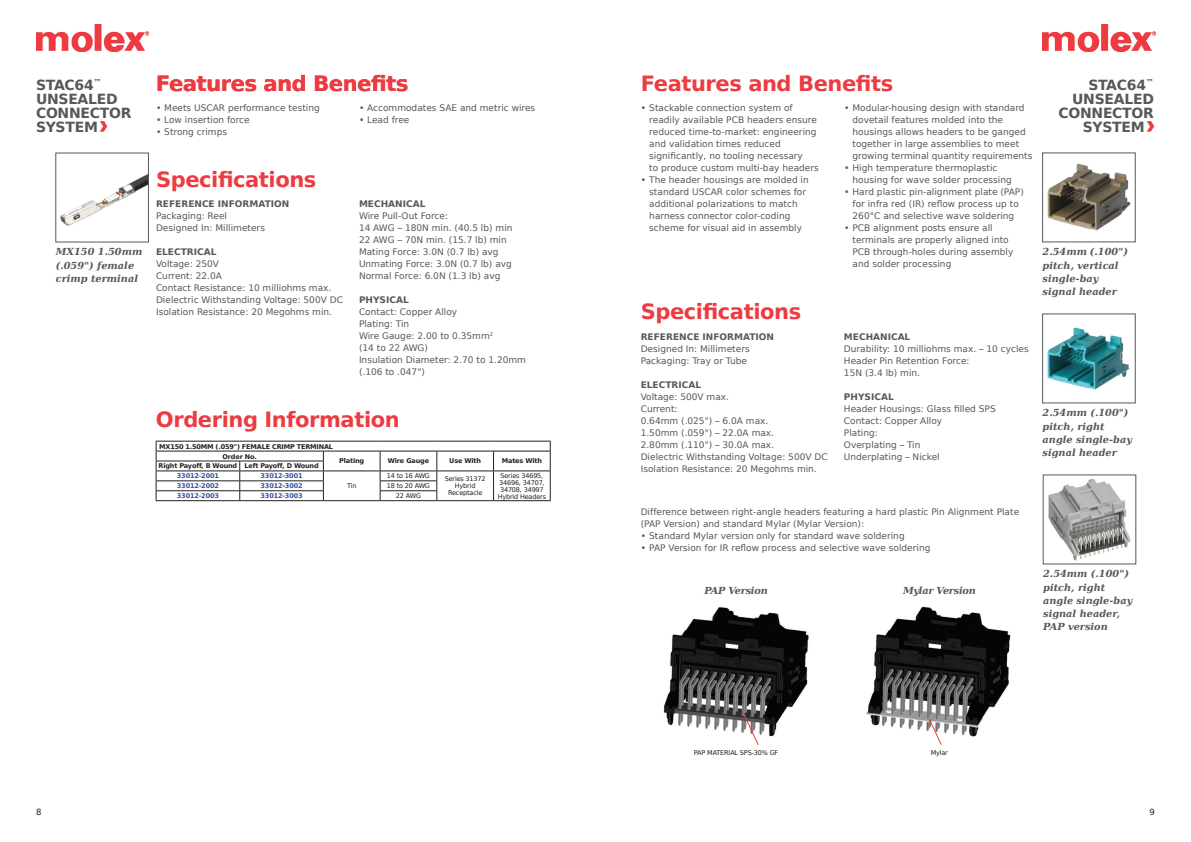
<style>
.page{position:relative;width:1191px;height:842px;background:#fff}
.page>*{position:absolute;margin:0;border:0;box-sizing:border-box;transform-origin:0 0}
.t1{font:700 21px "Bitstream Vera Sans";letter-spacing:-.02em;color:#ee3a41}
.t2{font:700 14px/14px "Bitstream Vera Sans";letter-spacing:-.02em;color:#57585a}
.t3{font:italic 700 9.8px/13.2px "DejaVu Serif";color:#57585a}
.t4{font:italic 700 9.8px "DejaVu Serif";letter-spacing:-.025em;color:#57585a}
.t5{font:9px/12px "Bitstream Vera Sans";color:#57585a}
.t6{font:700 9px "Bitstream Vera Sans";color:#57585a}
.t7{font:8.5px "Bitstream Vera Sans";color:#231f20}
.t8{font:6.5px/7px "Bitstream Vera Sans";letter-spacing:-.025em;color:#231f20;text-align:center}
.t9{font:700 6.5px/9.9px "Bitstream Vera Sans";letter-spacing:-.025em;color:#231f20}
.t10{font:700 6.5px "Bitstream Vera Sans";letter-spacing:-.025em;color:#3651a3}
</style>
<div class="page">
<img style="left:1048px;top:478px;width:83px;height:83px">
<img style="left:663px;top:607px;width:146px;height:129px">
<svg style="left:743px;top:712px;width:16px;height:33px"></svg>
<img style="left:866px;top:606px;width:145px;height:131px">
<svg style="left:928px;top:718px;width:14px;height:27px"></svg>
<img style="left:60px;top:174px;width:87px;height:52px">
<div style="left:55px;top:153px;width:94px;height:90px;border:1px solid #57585a"></div>
<hr style="left:156px;top:461px;width:84px;height:1px;background:#231f20">
<hr style="left:323px;top:471px;width:57px;height:1px;background:#231f20">
<hr style="left:380px;top:471px;width:57px;height:1px;background:#231f20">
<hr style="left:437px;top:471px;width:56px;height:1px;background:#231f20">
<hr style="left:493px;top:471px;width:57px;height:1px;background:#231f20">
<hr style="left:380px;top:481px;width:57px;height:1px;background:#231f20">
<hr style="left:380px;top:490px;width:57px;height:1px;background:#231f20">
<hr style="left:323px;top:500px;width:57px;height:1px;background:#231f20">
<hr style="left:380px;top:500px;width:57px;height:1px;background:#231f20">
<hr style="left:437px;top:500px;width:56px;height:1px;background:#231f20">
<hr style="left:493px;top:500px;width:57px;height:1px;background:#231f20">
<hr style="left:240px;top:461px;width:84px;height:1px;background:#231f20">
<hr style="left:156px;top:471px;width:84px;height:1px;background:#231f20">
<hr style="left:240px;top:471px;width:83px;height:1px;background:#231f20">
<svg style="left:156px;top:442px;width:1px;height:58px"></svg>
<svg style="left:239px;top:461px;width:1px;height:39px"></svg>
<svg style="left:380px;top:452px;width:1px;height:48px"></svg>
<svg style="left:323px;top:452px;width:1px;height:48px"></svg>
<svg style="left:436px;top:452px;width:1px;height:48px"></svg>
<svg style="left:493px;top:452px;width:1px;height:48px"></svg>
<svg style="left:550px;top:441px;width:1px;height:59px"></svg>
<hr style="left:156px;top:441px;width:84px;height:1px;background:#231f20">
<hr style="left:240px;top:441px;width:83px;height:1px;background:#231f20">
<hr style="left:323px;top:441px;width:57px;height:1px;background:#231f20">
<hr style="left:380px;top:441px;width:57px;height:1px;background:#231f20">
<hr style="left:437px;top:441px;width:56px;height:1px;background:#231f20">
<hr style="left:493px;top:441px;width:57px;height:1px;background:#231f20">
<hr style="left:156px;top:451px;width:84px;height:1px;background:#231f20">
<hr style="left:240px;top:451px;width:83px;height:1px;background:#231f20">
<hr style="left:323px;top:451px;width:57px;height:1px;background:#231f20">
<hr style="left:380px;top:451px;width:57px;height:1px;background:#231f20">
<hr style="left:437px;top:451px;width:56px;height:1px;background:#231f20">
<hr style="left:493px;top:451px;width:57px;height:1px;background:#231f20">
<hr style="left:156px;top:481px;width:84px;height:1px;background:#231f20">
<hr style="left:240px;top:481px;width:84px;height:1px;background:#231f20">
<hr style="left:156px;top:490px;width:84px;height:1px;background:#231f20">
<hr style="left:240px;top:490px;width:84px;height:1px;background:#231f20">
<hr style="left:156px;top:500px;width:84px;height:1px;background:#231f20">
<hr style="left:240px;top:500px;width:83px;height:1px;background:#231f20">
<img style="left:1042px;top:25px;width:113px;height:26px">
<img style="left:36px;top:25px;width:112px;height:26px">
<svg style="left:100px;top:121px;width:7px;height:11px"></svg>
<svg style="left:1146px;top:121px;width:8px;height:11px"></svg>
<img style="left:1047px;top:163px;width:84px;height:68px">
<img style="left:1047px;top:327px;width:83px;height:63px">
<div style="left:1042px;top:474px;width:94px;height:90px;border:1px solid #57585a"></div>
<h1 class="t1" style="left:156px;top:72px;width:254px">Features and Benefits</h1>
<p class="t5" style="left:359px;top:102px;width:178px">• Accommodates SAE and metric wires</p>
<p class="t5" style="left:359px;top:114px;width:52px">• Lead free</p>
<h1 class="t1" style="left:641px;top:72px;width:254px">Features and Benefits</h1>
<p class="t5" style="left:852px;top:102px;width:181px;text-indent:-9px">• Modular-housing design with standard dovetail features molded into the housings allows headers to be ganged together in large assemblies to meet growing terminal quantity requirements</p>
<p class="t5" style="left:852px;top:162px;width:161px;text-indent:-9px">• High temperature thermoplastic housing for wave solder processing</p>
<p class="t5" style="left:844px;top:186px;width:181px;text-align:center">• Hard plastic pin-alignment plate (PAP) for infra red (IR) reflow process up to<br>260°C and selective wave soldering</p>
<p class="t5" style="left:852px;top:222px;width:162px;text-indent:-9px">• PCB alignment posts ensure all terminals are properly aligned into<br>PCB through-holes during assembly and solder processing</p>
<h2 class="t2" style="left:36px;top:78px;width:97px">STAC64<sup>™<br></sup>UNSEALED<br>CONNECTOR<br>SYSTEM</h2>
<h2 class="t2" style="left:1088px;top:78px;width:67px">STAC64<sup>™</sup></h2>
<h2 class="t2" style="left:1072px;top:92px;width:83px">UNSEALED</h2>
<h2 class="t2" style="left:1058px;top:106px;width:97px">CONNECTOR</h2>
<h2 class="t2" style="left:1082px;top:120px;width:63px">SYSTEM</h2>
<p class="t5" style="left:649px;top:102px;width:171px;text-indent:-9px">• Stackable connection system of readily available PCB headers ensure reduced time-to-market: engineering and validation times reduced significantly, no tooling necessary<br>to produce custom multi-bay headers</p>
<p class="t5" style="left:649px;top:174px;width:161px;text-indent:-9px">• The header housings are molded in standard USCAR color schemes for additional polarizations to match harness connector color-coding scheme for visual aid in assembly</p>
<p class="t5" style="left:156px;top:102px;width:165px">• Meets USCAR performance testing</p>
<p class="t5" style="left:156px;top:114px;width:95px">• Low insertion force</p>
<p class="t5" style="left:156px;top:126px;width:73px">• Strong crimps</p>
<h1 class="t1" style="left:156px;top:168px;width:162px">Specifications</h1>
<p class="t6" style="left:359px;top:199px;width:68px">MECHANICAL</p>
<p class="t5" style="left:359px;top:210px;width:155px">Wire Pull-Out Force:<br>14 AWG – 180N min. (40.5 lb) min<br>22 AWG – 70N min. (15.7 lb) min<br>Mating Force: 3.0N (0.7 lb) avg<br>Unmating Force: 3.0N (0.7 lb) avg<br>Normal Force: 6.0N (1.3 lb) avg</p>
<p class="t6" style="left:359px;top:295px;width:51px">PHYSICAL</p>
<p class="t5" style="left:359px;top:306px;width:168px">Contact: Copper Alloy<br>Plating: Tin<br>Wire Gauge: 2.00 to 0.35mm<sup>2<br></sup>(14 to 22 AWG)<br>Insulation Diameter: 2.70 to 1.20mm (.106 to .047")</p>
<h1 class="t1" style="left:156px;top:408px;width:245px">Ordering Information</h1>
<p class="t6" style="left:156px;top:199px;width:135px">REFERENCE INFORMATION</p>
<p class="t5" style="left:156px;top:210px;width:110px">Packaging: Reel<br>Designed In: Millimeters</p>
<p class="t6" style="left:156px;top:247px;width:62px">ELECTRICAL</p>
<p class="t5" style="left:156px;top:258px;width:188px">Voltage: 250V<br>Current: 22.0A<br>Contact Resistance: 10 milliohms max.<br>Dielectric Withstanding Voltage: 500V DC<br>Isolation Resistance: 20 Megohms min.</p>
<p class="t3" style="left:1042px;top:245px;width:87px">2.54mm (.100") pitch, vertical single-bay signal header</p>
<p class="t3" style="left:56px;top:245px;width:88px">MX150 1.50mm (.059") female crimp terminal</p>
<h1 class="t1" style="left:641px;top:300px;width:162px">Specifications</h1>
<p class="t6" style="left:640px;top:331px;width:135px">REFERENCE INFORMATION</p>
<p class="t5" style="left:640px;top:342px;width:110px">Designed In: Millimeters<br>Packaging: Tray or Tube</p>
<p class="t6" style="left:640px;top:379px;width:62px">ELECTRICAL</p>
<p class="t5" style="left:640px;top:390px;width:188px">Voltage: 500V max.<br>Current:<br>0.64mm (.025") – 6.0A max.<br>1.50mm (.059") – 22.0A max.<br>2.80mm (.110") – 30.0A max.<br>Dielectric Withstanding Voltage: 500V DC<br>Isolation Resistance: 20 Megohms min.</p>
<p class="t6" style="left:844px;top:331px;width:68px">MECHANICAL</p>
<p class="t5" style="left:844px;top:343px;width:186px">Durability: 10 milliohms max. – 10 cycles<br>Header Pin Retention Force:<br>15N (3.4 lb) min.</p>
<p class="t6" style="left:844px;top:391px;width:51px">PHYSICAL</p>
<p class="t5" style="left:844px;top:403px;width:153px">Header Housings: Glass filled SPS<br>Contact: Copper Alloy<br>Plating:<br>Overplating – Tin<br>Underplating – Nickel</p>
<p class="t3" style="left:1042px;top:406px;width:91px">2.54mm (.100") pitch, right angle single-bay signal header</p>
<p class="t9" style="left:223px;top:441px;width:112px;text-indent:-63px">MX150 1.50MM (.059") FEMALE CRIMP TERMINAL<br>Order No.</p>
<p class="t9" style="left:339px;top:456px;width:27px">Plating</p>
<p class="t9" style="left:388px;top:456px;width:43px">Wire Gauge</p>
<p class="t9" style="left:449px;top:456px;width:33px">Use With</p>
<p class="t9" style="left:502px;top:456px;width:42px">Mates With</p>
<p class="t9" style="left:159px;top:461px;width:162px">Right Payoff, B Wound Left Payoff, D Wound</p>
<p class="t10" style="left:177px;top:472px;width:43px">33012-2001</p>
<p class="t10" style="left:261px;top:472px;width:43px">33012-3001</p>
<p class="t8" style="left:445px;top:475px;width:42px">Series 31372<br>Hybrid<br>Receptacle</p>
<p class="t8" style="left:497px;top:472px;width:50px">Series 34695,<br>34696, 34707,<br>34708, 34997<br>Hybrid Headers</p>
<p class="t8" style="left:387px;top:473px;width:45px">14 to 16 AWG</p>
<p class="t8" style="left:347px;top:482px;width:11px">Tin</p>
<p class="t10" style="left:177px;top:482px;width:43px">33012-2002</p>
<p class="t10" style="left:261px;top:482px;width:43px">33012-3002</p>
<p class="t8" style="left:387px;top:482px;width:45px">18 to 20 AWG</p>
<p class="t10" style="left:177px;top:492px;width:43px">33012-2003</p>
<p class="t10" style="left:261px;top:492px;width:43px">33012-3003</p>
<p class="t8" style="left:396px;top:492px;width:27px">22 AWG</p>
<p class="t5" style="left:640px;top:505px;width:380px">Difference between right-angle headers featuring a hard plastic Pin Alignment Plate (PAP Version) and standard Mylar (Mylar Version):</p>
<p class="t5" style="left:640px;top:529px;width:265px">• Standard Mylar version only for standard wave soldering</p>
<p class="t5" style="left:640px;top:541px;width:291px">• PAP Version for IR reflow process and selective wave soldering</p>
<p class="t4" style="left:704px;top:582px;width:65px">PAP Version</p>
<p class="t4" style="left:903px;top:582px;width:74px">Mylar Version</p>
<p class="t3" style="left:1043px;top:567px;width:91px">2.54mm (.100") pitch, right angle single-bay signal header,<br>PAP version</p>
<p class="t8" style="left:694px;top:749px;width:86px">PAP MATERIAL SPS-30% GF</p>
<p class="t8" style="left:930px;top:749px;width:19px">Mylar</p>
<p class="t7" style="left:36px;top:807px;width:7px">8</p>
<p class="t7" style="left:1149px;top:807px;width:7px">9</p>
</div>
